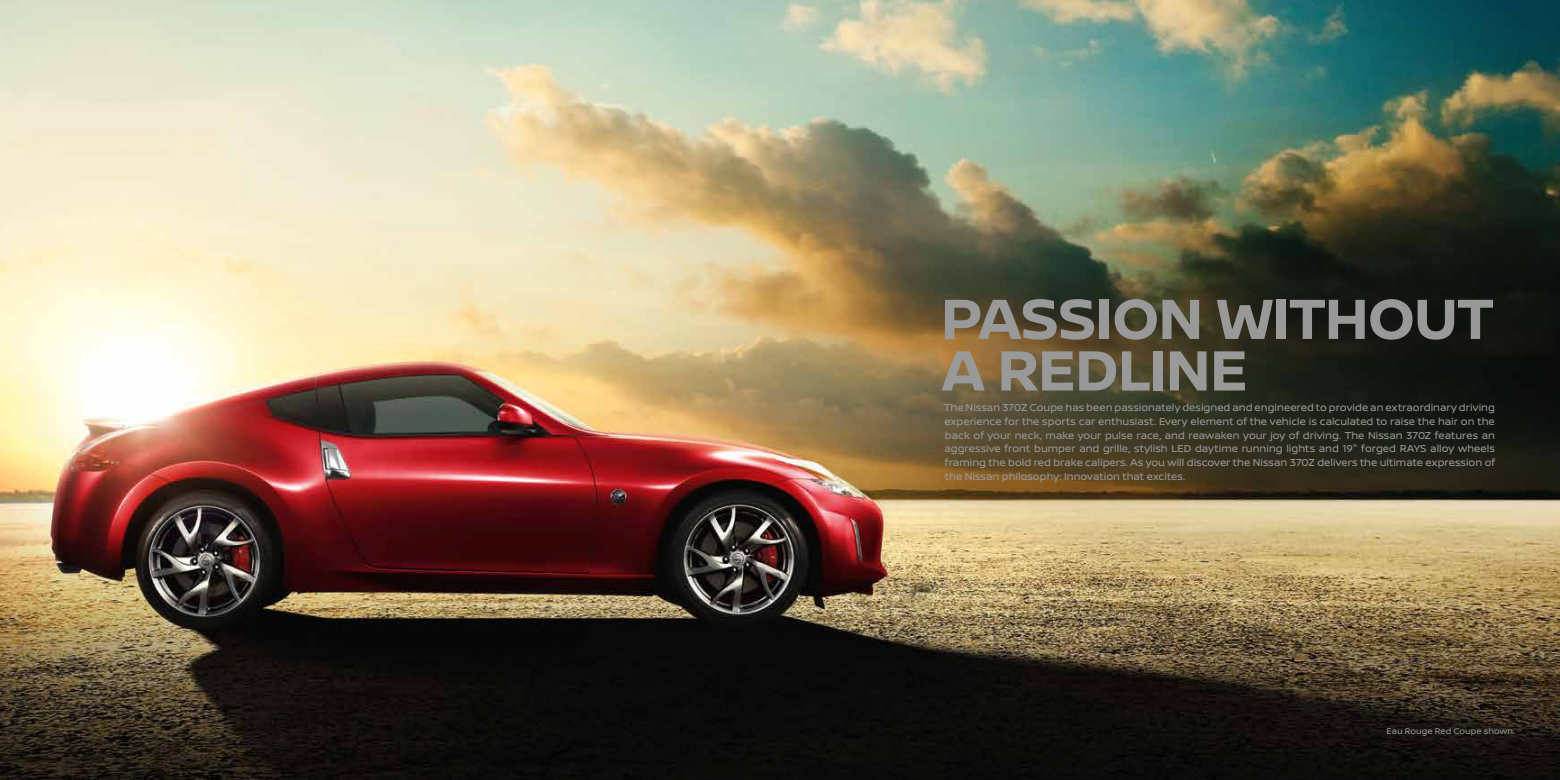
<style>
.page{position:relative;width:1560px;height:780px;background:#fff}
.page>*{position:absolute;margin:0;border:0;box-sizing:border-box;transform-origin:0 0}
.t1{font:700 60.12px/51.5px "Nissan Brand";letter-spacing:-.02em;color:#99999a}
.t2{font:10.62px/13.8px "Nissan Brand";color:#99999a;text-align:justify}
.t3{font:8.75px "Nissan Brand";letter-spacing:.005em;color:#99999a}
</style>
<div class="page">
<img style="left:0;top:0;width:1559px;height:780px">
<h1 class="t1" style="left:940px;top:290px;width:555px">PASSION WITHOUT<br>A REDLINE</h1>
<p class="t2" style="left:943px;top:400px;width:553px">The Nissan 370Z Coupe has been passionately designed and engineered to provide an extraordinary driving experience for the sports car enthusiast. Every element of the vehicle is calculated to raise the hair on the back of your neck, make your pulse race, and reawaken your joy of driving. The Nissan 370Z features an aggressive front bumper and grille, stylish LED daytime running lights and 19" forged RAYS alloy wheels framing the bold red brake calipers. As you will discover the Nissan 370Z delivers the ultimate expression of the Nissan philosophy: Innovation that excites.</p>
<p class="t3" style="left:1386px;top:724px;width:130px">Eau Rouge Red Coupe shown.</p>
</div>
